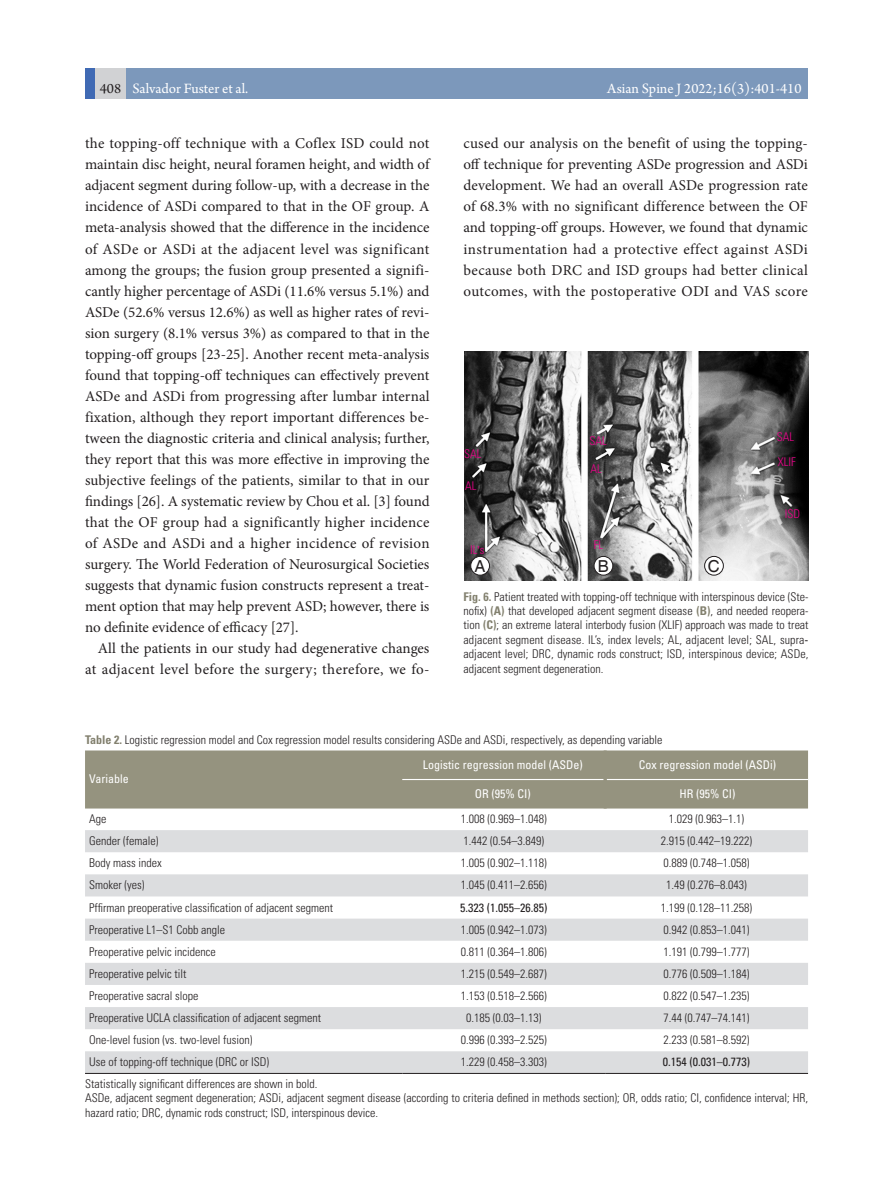
<style>
.page{position:relative;width:893px;height:1191px;background:#fff}
.page>*{position:absolute;margin:0;border:0;box-sizing:border-box;transform-origin:0 0}
.t1{font:16.5px "Helvetica";color:#231f20}
.본문_내용{font:15px/21px "Minion Pro";letter-spacing:.005em;color:#231f20;text-align:justify}
.t2{font:15px "Arno Pro";color:#fff}
.표_그림설명{font:300 condensed 12px/14.4px "Univers LT Std";color:#231f20;text-align:justify}
.표_본문{font:300 condensed 12px "Univers LT Std";color:#231f20}
.표_왼쪽행{font:300 condensed 12px "Univers LT Std";color:#231f20}
.표_머리행{font:condensed 12px "Univers LT Std";color:#fff}
.표_본문-2{font:condensed 12px "Univers LT Std";color:#231f20}
.표_그림설명-2{font:300 condensed 12px "Univers LT Std";color:#ed028c}
.s1{color:#231f20}
.s2{font-family:"Times New Roman";font-weight:400;font-stretch:normal}
.s3{font-weight:700;color:#82806e}
.s4{font-weight:400}
</style>
<div class="page">
<div style="left:85px;top:68px;width:58px;height:31px;background:#d1d2d4"></div>
<div style="left:126px;top:68px;width:682px;height:31px;background:#7c98bb"></div>
<div style="left:85px;top:68px;width:10px;height:31px;background:#406ab4"></div>
<img style="left:464px;top:352px;width:345px;height:228px">
<div style="left:471px;top:556px;width:18px;height:19px;background:#fff;border-radius:50%"></div>
<div style="left:471px;top:556px;width:19px;height:19px;border:1px solid #231f20;border-radius:50%"></div>
<div style="left:594px;top:556px;width:19px;height:19px;background:#fff;border-radius:50%"></div>
<div style="left:594px;top:556px;width:19px;height:19px;border:1px solid #231f20;border-radius:50%"></div>
<div style="left:705px;top:556px;width:18px;height:19px;background:#fff;border-radius:50%"></div>
<div style="left:704px;top:556px;width:19px;height:19px;border:1px solid #231f20;border-radius:50%"></div>
<div style="left:85px;top:750px;width:723px;height:58px;background:#95937f"></div>
<svg style="left:85px;top:830px;width:723px;height:243px;fill:#dcdddf"></svg>
<hr style="left:85px;top:1073px;width:317px;height:1px;background:#231f20">
<hr style="left:402px;top:1073px;width:203px;height:1px;background:#231f20">
<hr style="left:605px;top:1073px;width:203px;height:1px;background:#231f20">
<hr style="left:402px;top:779px;width:202px;height:1px;background:#fff">
<hr style="left:607px;top:779px;width:201px;height:1px;background:#fff">
<hr style="left:604px;top:750px;width:3px;height:29px;background:#95937f">
<hr style="left:604px;top:779px;width:3px;height:29px;background:#95937f">
<p class="t2" style="left:100px;top:80px;width:150px"><span class="s1">408</span> Salvador Fuster et al.</p>
<p class="t2" style="left:607px;top:80px;width:196px">Asian Spine J 2022;16(3):401-410</p>
<p class="본문_내용" style="left:85px;top:133px;width:346px">the topping-off technique with a Coflex ISD could not maintain disc height, neural foramen height, and width of adjacent segment during follow-up, with a decrease in the incidence of ASDi compared to that in the OF group. A meta-analysis showed that the difference in the incidence of ASDe or ASDi at the adjacent level was significant among the groups; the fusion group presented a signifi&shy;cantly higher percentage of ASDi (11.6% versus 5.1%) and ASDe (52.6% versus 12.6%) as well as higher rates of revi&shy;sion surgery (8.1% versus 3%) as compared to that in the topping-off groups [23-25]. Another recent meta-analysis found that topping-off techniques can effectively prevent ASDe and ASDi from progressing after lumbar internal fixation, although they report important differences be&shy;tween the diagnostic criteria and clinical analysis; further, they report that this was more effective in improving the subjective feelings of the patients, similar to that in our findings [26]. A systematic review by Chou et al. [3] found that the OF group had a significantly higher incidence of ASDe and ASDi and a higher incidence of revision surgery. The World Federation of Neurosurgical Societies suggests that dynamic fusion constructs represent a treat&shy;ment option that may help prevent ASD; however, there is no definite evidence of efficacy [27].</p>
<p class="본문_내용" style="left:85px;top:637px;width:346px;text-align:right">All the patients in our study had degenerative changes at adjacent level before the surgery; therefore, we fo-</p>
<p class="본문_내용" style="left:463px;top:133px;width:346px">cused our analysis on the benefit of using the topping&shy;off technique for preventing ASDe progression and ASDi development. We had an overall ASDe progression rate of 68.3% with no significant difference between the OF and topping-off groups. However, we found that dynamic instrumentation had a protective effect against ASDi because both DRC and ISD groups had better clinical outcomes, with the postoperative ODI and VAS score</p>
<p class="표_그림설명-2" style="left:464px;top:446px;width:19px">SAL</p>
<p class="표_그림설명-2" style="left:465px;top:478px;width:13px">AL</p>
<p class="표_그림설명-2" style="left:470px;top:543px;width:16px">IL<span class="s2">'</span>s</p>
<p class="표_그림설명-2" style="left:589px;top:434px;width:19px">SAL</p>
<p class="표_그림설명-2" style="left:591px;top:461px;width:13px">AL</p>
<p class="표_그림설명-2" style="left:594px;top:537px;width:11px">FL</p>
<p class="t1" style="left:475px;top:556px;width:13px">A</p>
<p class="t1" style="left:598px;top:556px;width:13px">B</p>
<p class="t1" style="left:708px;top:556px;width:13px">C</p>
<p class="표_그림설명-2" style="left:777px;top:429px;width:19px">SAL</p>
<p class="표_그림설명-2" style="left:778px;top:455px;width:19px">XLIF</p>
<p class="표_그림설명-2" style="left:785px;top:507px;width:17px">ISD</p>
<p class="표_그림설명" style="left:463px;top:589px;width:347px"><span class="s3">Fig. 6.</span> Patient treated with topping<span class="s4">-</span>off technique with interspinous device (Ste&shy;nofix) <span class="s3">(A)</span> that developed adjacent segment disease <span class="s3">(B)</span>, and needed reopera&shy;tion <span class="s3">(C)</span>; an extreme lateral interbody fusion (XLIF) approach was made to treat adjacent segment disease. IL’s, index levels; AL, adjacent level; SAL, supra&shy;adjacent level; DRC, dynamic rods construct; ISD, interspinous device; ASDe, adjacent segment degeneration.</p>
<p class="표_그림설명" style="left:85px;top:733px;width:579px"><span class="s3">Table 2.</span> Logistic regression model and Cox regression model results considering ASDe and ASDi, respectively, as depending variable</p>
<p class="표_머리행" style="left:89px;top:771px;width:41px">Variable</p>
<p class="표_머리행" style="left:423px;top:757px;width:161px">Logistic regression model (ASDe)</p>
<p class="표_머리행" style="left:639px;top:757px;width:139px">Cox regression model (ASDi)</p>
<p class="표_머리행" style="left:475px;top:786px;width:58px">OR (95% CI)</p>
<p class="표_머리행" style="left:679px;top:786px;width:58px">HR (95% CI)</p>
<p class="표_왼쪽행" style="left:89px;top:811px;width:19px">Age</p>
<p class="표_본문" style="left:461px;top:811px;width:87px">1.008 (0.969–1.048)</p>
<p class="표_본문" style="left:669px;top:811px;width:77px">1.029 (0.963–1.1)</p>
<p class="표_왼쪽행" style="left:89px;top:833px;width:71px">Gender (female)</p>
<p class="표_본문" style="left:463px;top:833px;width:82px">1.442 (0.54–3.849)</p>
<p class="표_본문" style="left:661px;top:833px;width:93px">2.915 (0.442–19.222)</p>
<p class="표_왼쪽행" style="left:89px;top:856px;width:74px">Body mass index</p>
<p class="표_본문" style="left:461px;top:856px;width:87px">1.005 (0.902–1.118)</p>
<p class="표_본문" style="left:664px;top:856px;width:87px">0.889 (0.748–1.058)</p>
<p class="표_왼쪽행" style="left:89px;top:878px;width:57px">Smoker (yes)</p>
<p class="표_본문" style="left:461px;top:878px;width:87px">1.045 (0.411–2.656)</p>
<p class="표_본문" style="left:666px;top:878px;width:82px">1.49 (0.276–8.043)</p>
<p class="표_왼쪽행" style="left:89px;top:900px;width:245px">Pffirman preoperative classification of adjacent segment</p>
<p class="표_본문-2" style="left:460px;top:899px;width:89px">5.323 (1.055–26.85)</p>
<p class="표_본문" style="left:661px;top:900px;width:93px">1.199 (0.128–11.258)</p>
<p class="표_왼쪽행" style="left:89px;top:922px;width:137px">Preoperative L1–S1 Cobb angle</p>
<p class="표_본문" style="left:461px;top:922px;width:87px">1.005 (0.942–1.073)</p>
<p class="표_본문" style="left:664px;top:922px;width:87px">0.942 (0.853–1.041)</p>
<p class="표_왼쪽행" style="left:89px;top:944px;width:128px">Preoperative pelvic incidence</p>
<p class="표_본문" style="left:461px;top:944px;width:87px">0.811 (0.364–1.806)</p>
<p class="표_본문" style="left:664px;top:944px;width:87px">1.191 (0.799–1.777)</p>
<p class="표_왼쪽행" style="left:89px;top:966px;width:99px">Preoperative pelvic tilt</p>
<p class="표_본문" style="left:461px;top:966px;width:87px">1.215 (0.549–2.687)</p>
<p class="표_본문" style="left:664px;top:966px;width:87px">0.776 (0.509–1.184)</p>
<p class="표_왼쪽행" style="left:89px;top:988px;width:111px">Preoperative sacral slope</p>
<p class="표_본문" style="left:461px;top:988px;width:87px">1.153 (0.518–2.566)</p>
<p class="표_본문" style="left:664px;top:988px;width:87px">0.822 (0.547–1.235)</p>
<p class="표_왼쪽행" style="left:89px;top:1010px;width:233px">Preoperative UCLA classification of adjacent segment</p>
<p class="표_본문" style="left:466px;top:1010px;width:77px">0.185 (0.03–1.13)</p>
<p class="표_본문" style="left:664px;top:1010px;width:87px">7.44 (0.747–74.141)</p>
<p class="표_왼쪽행" style="left:89px;top:1032px;width:165px">One-level fusion (vs. two-level fusion)</p>
<p class="표_본문" style="left:461px;top:1032px;width:87px">0.996 (0.393–2.525)</p>
<p class="표_본문" style="left:664px;top:1032px;width:87px">2.233 (0.581–8.592)</p>
<p class="표_왼쪽행" style="left:89px;top:1054px;width:181px">Use of topping-off technique (DRC or ISD)</p>
<p class="표_본문" style="left:461px;top:1054px;width:87px">1.229 (0.458–3.303)</p>
<p class="표_본문-2" style="left:663px;top:1054px;width:89px">0.154 (0.031–0.773)</p>
<p class="표_그림설명" style="left:85px;top:1076px;width:234px">Statistically significant differences are shown in bold.</p>
<p class="표_그림설명" style="left:85px;top:1090px;width:724px">ASDe, adjacent segment degeneration; ASDi, adjacent segment disease (according to criteria defined in methods section); OR, odds ratio; CI, confidence interval; HR, hazard ratio; DRC, dynamic rods construct; ISD, interspinous device.</p>
</div>
